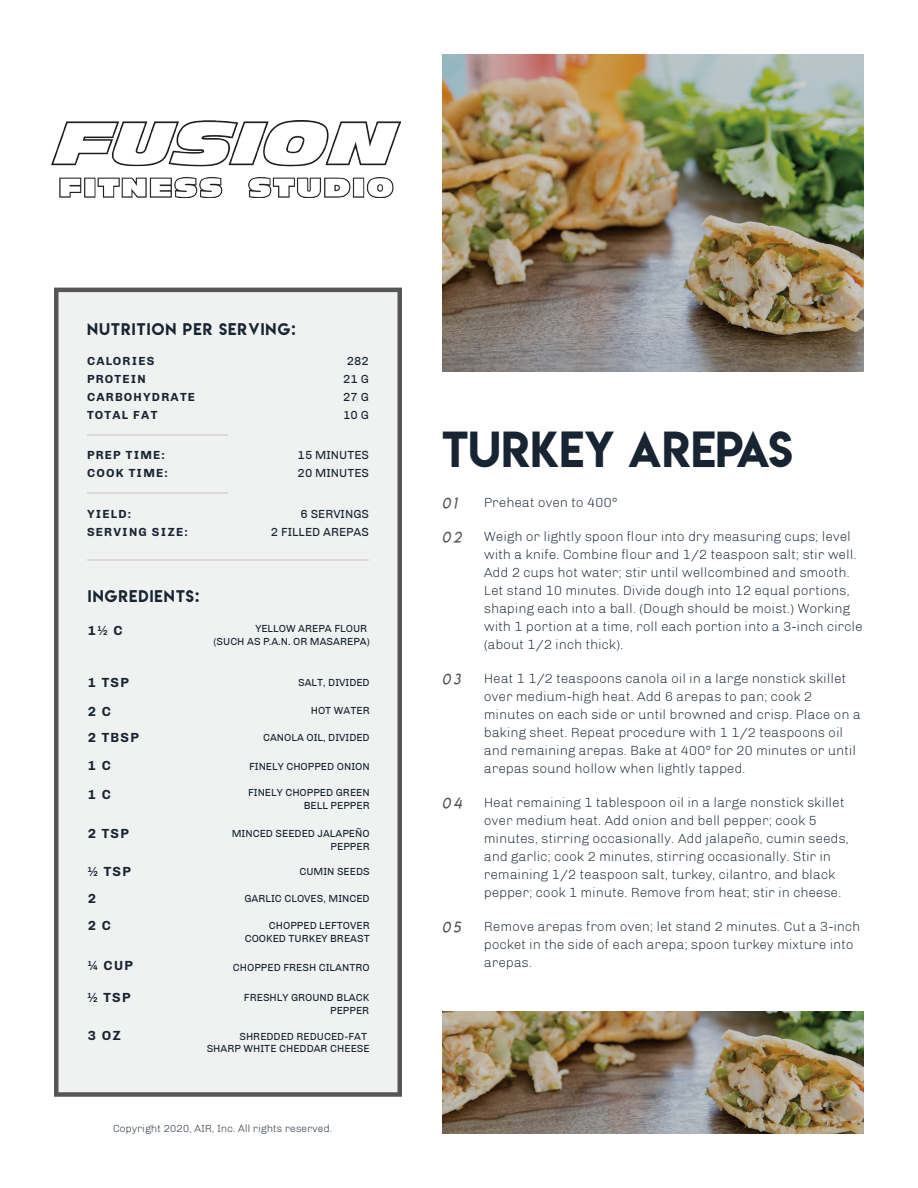
<style>
.page{position:relative;width:918px;height:1188px;background:#fff}
.page>*{position:absolute;margin:0;border:0;box-sizing:border-box;transform-origin:0 0}
.t1{font:45px "Lemon Milk";color:#182431}
.t2{font:15px "Lemon Milk";letter-spacing:.075em;color:#182431}
.t3{font:15px "Lemon Milklightitalic";letter-spacing:.2em;color:#565656}
.t4{font:300 13.5px/18px "Chivo";color:#182431}
.t5{font:700 13.5px "Chivo";letter-spacing:.1em;color:#182431}
.t6{font:700 12px/18px "Chivo";letter-spacing:.1em;color:#182431}
.t7{font:12px/18px "Chivo";color:#182431;text-align:center}
.t8{font:10.5px/12.6px "Chivo";color:#182431;text-align:right}
.t9{font:300 10.5px "Chivo";color:#182431}
</style>
<div class="page">
<img style="left:443px;top:54px;width:421px;height:317px">
<img style="left:443px;top:1011px;width:421px;height:123px">
<div style="left:54px;top:288px;width:348px;height:809px;background:#f0f1f1"></div>
<hr style="left:87px;top:434px;width:141px;height:2px;background:#dcdbda">
<hr style="left:87px;top:559px;width:282px;height:2px;background:#dcdbda">
<hr style="left:87px;top:492px;width:141px;height:2px;background:#dcdbda">
<img style="left:51px;top:120px;width:349px;height:78px">
<p class="t2" style="left:87px;top:318px;width:210px">NUTRITION PER SERVING:</p>
<p class="t6" style="left:87px;top:352px;width:110px">CALORIES<br>PROTEIN<br>CARBOHYDRATE<br>TOTAL FAT</p>
<p class="t7" style="left:343px;top:352px;width:27px">282<br>21 G<br>27 G<br>10 G</p>
<p class="t6" style="left:87px;top:446px;width:82px">PREP TIME:<br>COOK TIME:</p>
<p class="t7" style="left:298px;top:446px;width:73px;text-align:left">15 MINUTES<br>20 MINUTES</p>
<p class="t6" style="left:87px;top:505px;width:102px">YIELD:<br>SERVING SIZE:</p>
<p class="t7" style="left:271px;top:505px;width:100px;text-align:right">6 SERVINGS<br>2 FILLED AREPAS</p>
<p class="t2" style="left:88px;top:585px;width:113px">INGREDIENTS:</p>
<p class="t5" style="left:88px;top:622px;width:36px">1½ C</p>
<p class="t8" style="left:214px;top:622px;width:158px">YELLOW AREPA FLOUR<br>(SUCH AS P.A.N. OR MASAREPA)</p>
<p class="t5" style="left:88px;top:674px;width:43px">1 TSP</p>
<p class="t8" style="left:298px;top:676px;width:73px">SALT, DIVIDED</p>
<p class="t5" style="left:88px;top:704px;width:25px">2 C</p>
<p class="t8" style="left:311px;top:704px;width:60px">HOT WATER</p>
<p class="t5" style="left:88px;top:729px;width:53px">2 TBSP</p>
<p class="t8" style="left:263px;top:731px;width:108px">CANOLA OIL, DIVIDED</p>
<p class="t5" style="left:88px;top:758px;width:25px">1 C</p>
<p class="t8" style="left:249px;top:760px;width:122px">FINELY CHOPPED ONION</p>
<p class="t5" style="left:88px;top:786px;width:25px">1 C</p>
<p class="t8" style="left:248px;top:786px;width:123px">FINELY CHOPPED GREEN<br>BELL PEPPER</p>
<p class="t8" style="left:232px;top:827px;width:139px">MINCED SEEDED JALAPEÑO<br>PEPPER</p>
<p class="t5" style="left:88px;top:825px;width:43px">2 TSP</p>
<p class="t5" style="left:88px;top:864px;width:45px">½ TSP</p>
<p class="t8" style="left:299px;top:866px;width:72px">CUMIN SEEDS</p>
<p class="t5" style="left:88px;top:891px;width:10px">2</p>
<p class="t8" style="left:245px;top:893px;width:127px">GARLIC CLOVES, MINCED</p>
<p class="t8" style="left:245px;top:920px;width:127px">CHOPPED LEFTOVER<br>COOKED TURKEY BREAST</p>
<p class="t5" style="left:88px;top:918px;width:25px">2 C</p>
<p class="t5" style="left:88px;top:957px;width:47px">¼ CUP</p>
<p class="t8" style="left:233px;top:961px;width:138px">CHOPPED FRESH CILANTRO</p>
<p class="t8" style="left:244px;top:991px;width:127px">FRESHLY GROUND BLACK<br>PEPPER</p>
<p class="t5" style="left:87px;top:989px;width:45px">½ TSP</p>
<p class="t5" style="left:88px;top:1028px;width:35px">3 OZ</p>
<p class="t8" style="left:207px;top:1030px;width:165px">SHREDDED REDUCED-FAT<br>SHARP WHITE CHEDDAR CHEESE</p>
<p class="t9" style="left:113px;top:1123px;width:221px">Copyright 2020, AIR, Inc. All rights reserved.</p>
<h1 class="t1" style="left:442px;top:417px;width:352px">TURKEY AREPAS</h1>
<p class="t3" style="left:442px;top:494px;width:16px">01</p>
<p class="t3" style="left:442px;top:528px;width:21px">02</p>
<p class="t3" style="left:442px;top:670px;width:20px">03</p>
<p class="t3" style="left:442px;top:794px;width:21px">04</p>
<p class="t3" style="left:442px;top:918px;width:20px">05</p>
<p class="t4" style="left:484px;top:494px;width:135px">Preheat oven to 400°</p>
<p class="t4" style="left:484px;top:528px;width:380px">Weigh or lightly spoon flour into dry measuring cups; level with a knife. Combine flour and 1/2 teaspoon salt; stir well.<br>Add 2 cups hot water; stir until wellcombined and smooth.<br>Let stand 10 minutes. Divide dough into 12 equal portions, shaping each into a ball. (Dough should be moist.) Working with 1 portion at a time, roll each portion into a 3-inch circle (about 1/2 inch thick).</p>
<p class="t4" style="left:484px;top:670px;width:378px">Heat 1 1/2 teaspoons canola oil in a large nonstick skillet over medium-high heat. Add 6 arepas to pan; cook 2 minutes on each side or until browned and crisp. Place on a baking sheet. Repeat procedure with 1 1/2 teaspoons oil and remaining arepas. Bake at 400° for 20 minutes or until arepas sound hollow when lightly tapped.</p>
<p class="t4" style="left:484px;top:794px;width:366px">Heat remaining 1 tablespoon oil in a large nonstick skillet over medium heat. Add onion and bell pepper; cook 5 minutes, stirring occasionally. Add jalapeño, cumin seeds, and garlic; cook 2 minutes, stirring occasionally. Stir in remaining 1/2 teaspoon salt, turkey, cilantro, and black pepper; cook 1 minute. Remove from heat; stir in cheese.</p>
<p class="t4" style="left:484px;top:918px;width:378px">Remove arepas from oven; let stand 2 minutes. Cut a 3-inch pocket in the side of each arepa; spoon turkey mixture into arepas.</p>
</div>
